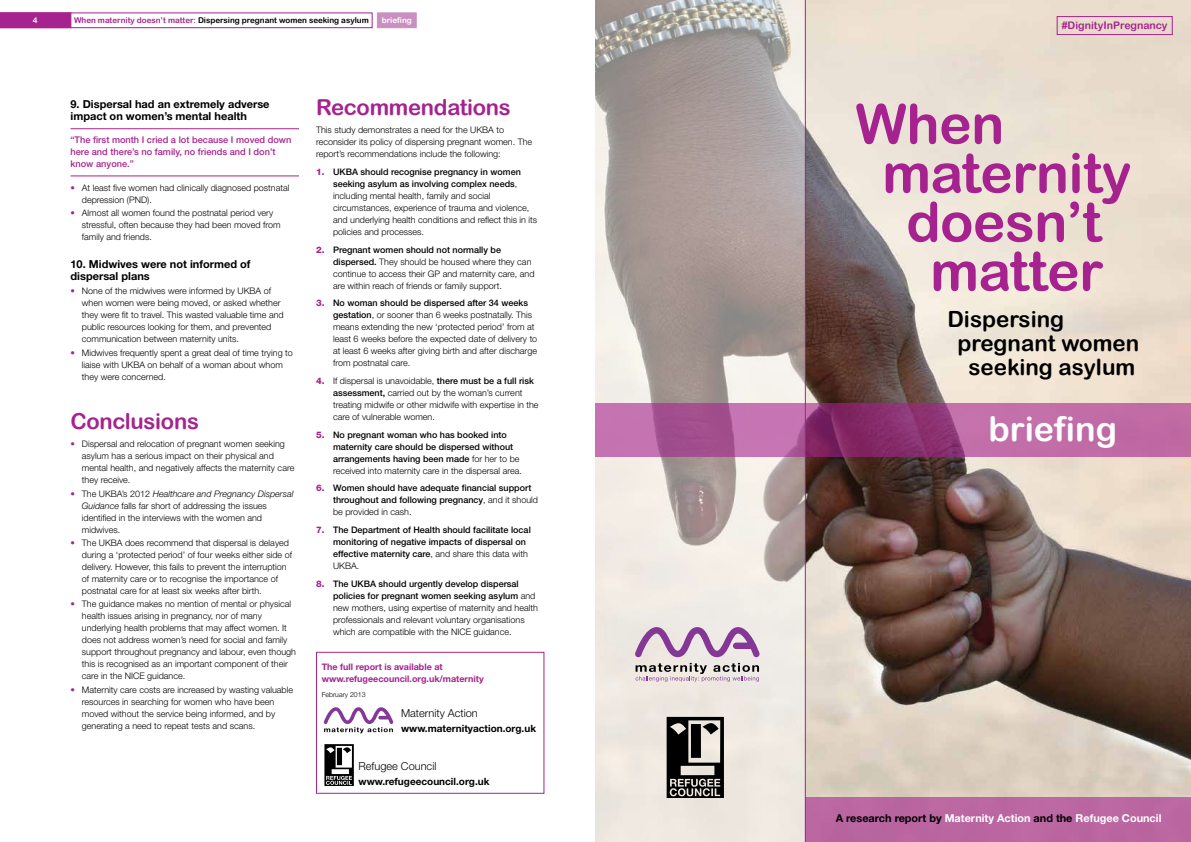
<style>
.page{position:relative;width:1191px;height:842px;background:#fff}
.page>*{position:absolute;margin:0;border:0;box-sizing:border-box;transform-origin:0 0}
.t1{font:55px "Arial Rounded MT Bold";letter-spacing:-.01em;color:#a6228e}
.t2{font:34.1px "Arial Rounded MT Bold";color:#fff}
.t3{font:22.4px "Arial Rounded MT Bold";color:#000}
.t4{font:22px "Arial Rounded MT Bold";letter-spacing:-.01em;color:#a6228e}
.t5{font:700 11px/12px "Helvetica Neue LT";color:#000}
.t6{font:300 11px "Helvetica Neue LT";color:#000}
.t7{font:700 10.9px "Helvetica Neue LT";color:#fff}
.t8{font:10.5px "Arial Rounded MT Bold";color:#a6228e}
.t9{font:700 10px "Helvetica Neue LT";color:#000}
.t10{font:500 9.2px/12px "Helvetica Neue LT";color:#a6228e}
.t11{font:300 9px/12px "Helvetica Neue LT";color:#000}
.t12{font:500 9px/12px "Helvetica Neue LT";color:#000}
.t13{font:700 9px/12px "Helvetica Neue LT";color:#a6228e}
.t14{font:8px "Arial Rounded MT Bold";color:#000}
.t15{font:8px "Arial Rounded MT Bold";color:#fff}
.t16{font:300 7px "Helvetica Neue LT";color:#000}
.s1{color:#a6228e}
.s2{font-style:italic}
.s3{font-weight:800;color:#a6228e}
.s4{font-weight:500}
.s5{font-weight:300}
.s6{color:#000}
</style>
<div class="page">
<svg style="left:0;top:13px;width:372px;height:15px"></svg>
<div style="left:377px;top:13px;width:39px;height:15px;background:#c98fc0"></div>
<img style="left:806px;top:0;width:385px;height:797px">
<svg style="left:595px;top:0;width:210px;height:842px;background:#c9c0bb"></svg>
<svg style="left:666px;top:717px;width:58px;height:80px;background:#5a5754"></svg>
<svg style="left:635px;top:627px;width:124px;height:55px;background:#c8b3c4"></svg>
<hr style="left:71px;top:128px;width:228px;height:1px;background:#a6228e">
<hr style="left:71px;top:176px;width:228px;height:1px;background:#a6228e">
<svg style="left:595px;top:403px;width:596px;height:53px;background:#ae5996"></svg>
<hr style="left:805px;top:0;width:1px;height:842px;background:#a6228e">
<div style="left:805px;top:797px;width:386px;height:45px;background:#ba66a0"></div>
<div style="left:316px;top:652px;width:228px;height:142px;border:1px solid #a6228e"></div>
<svg style="left:324px;top:707px;width:69px;height:26px"></svg>
<svg style="left:324px;top:744px;width:30px;height:41px"></svg>
<div style="left:1057px;top:16px;width:115px;height:19px;border:1px solid #a6228e"></div>
<p class="t15" style="left:33px;top:15px;width:6px">4</p>
<p class="t14" style="left:74px;top:15px;width:296px"><span class="s1">When maternity doesn’t matter:</span> Dispersing pregnant women seeking asylum</p>
<p class="t15" style="left:382px;top:15px;width:32px">briefing</p>
<p class="t5" style="left:71px;top:98px;width:201px">9. Dispersal had an extremely adverse impact on women’s mental health</p>
<p class="t10" style="left:71px;top:134px;width:222px">“The first month I cried a lot because I moved down here and there’s no family, no friends and I don’t know anyone.”</p>
<p class="t11" style="left:82px;top:181px;width:209px;text-indent:-11px"><span class="s1">•</span> At least five women had clinically diagnosed postnatal depression (PND).</p>
<p class="t11" style="left:82px;top:207px;width:200px;text-indent:-11px"><span class="s1">•</span> Almost all women found the postnatal period very stressful, often because they had been moved from family and friends.</p>
<p class="t5" style="left:71px;top:257px;width:182px">10. Midwives were not informed of dispersal plans</p>
<p class="t11" style="left:82px;top:285px;width:203px;text-indent:-11px"><span class="s1">•</span> None of the midwives were informed by UKBA of when women were being moved, or asked whether they were fit to travel. This wasted valuable time and public resources looking for them, and prevented communication between maternity units.</p>
<p class="t11" style="left:82px;top:346px;width:212px;text-indent:-11px"><span class="s1">•</span> Midwives frequently spent a great deal of time trying to liaise with UKBA on behalf of a woman about whom they were concerned.</p>
<h3 class="t4" style="left:71px;top:408px;width:130px">Conclusions</h3>
<p class="t11" style="left:82px;top:438px;width:214px;text-indent:-11px"><span class="s1">•</span> Dispersal and relocation of pregnant women seeking asylum has a serious impact on their physical and mental health, and negatively affects the maternity care they receive.</p>
<p class="t11" style="left:82px;top:487px;width:213px;text-indent:-11px"><span class="s1">•</span> The UKBA’s 2012 <span class="s2">Healthcare and Pregnancy Dispersal Guidance</span> falls far short of addressing the issues identified in the interviews with the women and midwives.</p>
<p class="t11" style="left:82px;top:537px;width:212px;text-indent:-11px"><span class="s1">•</span> The UKBA does recommend that dispersal is delayed during a ‘protected period’ of four weeks either side of delivery. However, this fails to prevent the interruption of maternity care or to recognise the importance of postnatal care for at least six weeks after birth.</p>
<p class="t11" style="left:82px;top:598px;width:216px;text-indent:-11px"><span class="s1">•</span> The guidance makes no mention of mental or physical health issues arising in pregnancy, nor of many underlying health problems that may affect women. It does not address women’s need for social and family support throughout pregnancy and labour, even though this is recognised as an important component of their care in the NICE guidance.</p>
<p class="t11" style="left:82px;top:683px;width:213px;text-indent:-11px"><span class="s1">•</span> Maternity care costs are increased by wasting valuable resources in searching for women who have been moved without the service being informed, and by generating a need to repeat tests and scans.</p>
<h3 class="t4" style="left:316px;top:94px;width:196px">Recommendations</h3>
<p class="t11" style="left:316px;top:124px;width:218px">This study demonstrates a need for the UKBA to reconsider its policy of dispersing pregnant women. The report’s recommendations include the following:</p>
<p class="t11" style="left:333px;top:166px;width:206px;text-indent:-17px"><span class="s3">1.</span> <span class="s4">UKBA should recognise pregnancy in women seeking asylum as involving complex needs</span>, including mental health, family and social circumstances, experience of trauma and violence, and underlying health conditions and reflect this in its policies and processes.</p>
<p class="t11" style="left:333px;top:243px;width:203px;text-indent:-17px"><span class="s3">2.</span> <span class="s4">Pregnant women should not normally be dispersed.</span> They should be housed where they can continue to access their GP and maternity care, and are within reach of friends or family support.</p>
<p class="t11" style="left:333px;top:297px;width:206px;text-indent:-17px"><span class="s3">3.</span> <span class="s4">No woman should be dispersed after 34 weeks gestation</span>, or sooner than 6 weeks postnatally. This means extending the new ‘protected period’ from at least 6 weeks before the expected date of delivery to at least 6 weeks after giving birth and after discharge from postnatal care.</p>
<p class="t11" style="left:333px;top:374px;width:207px;text-indent:-17px"><span class="s3">4.</span> If dispersal is unavoidable, <span class="s4">there must be a full risk assessment,</span> carried out by the woman’s current treating midwife or other midwife with expertise in the care of vulnerable women.</p>
<p class="t12" style="left:333px;top:428px;width:190px;text-indent:-17px"><span class="s3">5.</span> No pregnant woman who has booked into maternity care should be dispersed without arrangements having been made <span class="s5">for her to be received into maternity care in the dispersal area.</span></p>
<p class="t12" style="left:333px;top:482px;width:207px;text-indent:-17px"><span class="s3">6.</span> Women should have adequate financial support throughout and following pregnancy<span class="s5">, and it should be provided in cash.</span></p>
<p class="t12" style="left:333px;top:524px;width:199px;text-indent:-17px"><span class="s3">7.</span> The Department of Health should facilitate local monitoring of negative impacts of dispersal on effective maternity care<span class="s5">, and share this data with UKBA.</span></p>
<p class="t11" style="left:333px;top:577px;width:206px;text-indent:-17px"><span class="s3">8.</span> <span class="s4">The UKBA should urgently develop dispersal policies for pregnant women seeking asylum</span> and new mothers, using expertise of maternity and health professionals and relevant voluntary organisations which are compatible with the NICE guidance.</p>
<p class="t13" style="left:322px;top:660px;width:163px">The full report is available at www.refugeecouncil.org.uk/maternity</p>
<p class="t16" style="left:322px;top:690px;width:45px">February 2013</p>
<p class="t6" style="left:401px;top:707px;width:78px">Maternity Action</p>
<p class="t9" style="left:401px;top:722px;width:136px">www.maternityaction.org.uk</p>
<p class="t6" style="left:358px;top:759px;width:79px">Refugee Council</p>
<p class="t9" style="left:358px;top:775px;width:132px">www.refugeecouncil.org.uk</p>
<p class="t8" style="left:1061px;top:19px;width:107px">#DignityInPregnancy</p>
<h1 class="t1" style="left:855px;top:91px;width:151px">When</h1>
<h1 class="t1" style="left:882px;top:140px;width:251px">maternity</h1>
<h1 class="t1" style="left:906px;top:189px;width:197px">doesn’t</h1>
<h1 class="t1" style="left:930px;top:238px;width:174px">matter</h1>
<h3 class="t3" style="left:947px;top:306px;width:118px">Dispersing</h3>
<h3 class="t3" style="left:957px;top:330px;width:183px">pregnant women</h3>
<h3 class="t3" style="left:968px;top:354px;width:168px">seeking asylum</h3>
<h2 class="t2" style="left:988px;top:409px;width:130px">briefing</h2>
<p class="t7" style="left:835px;top:811px;width:327px"><span class="s6">A research report by</span> Maternity Action <span class="s6">and the</span> Refugee Council</p>
</div>
